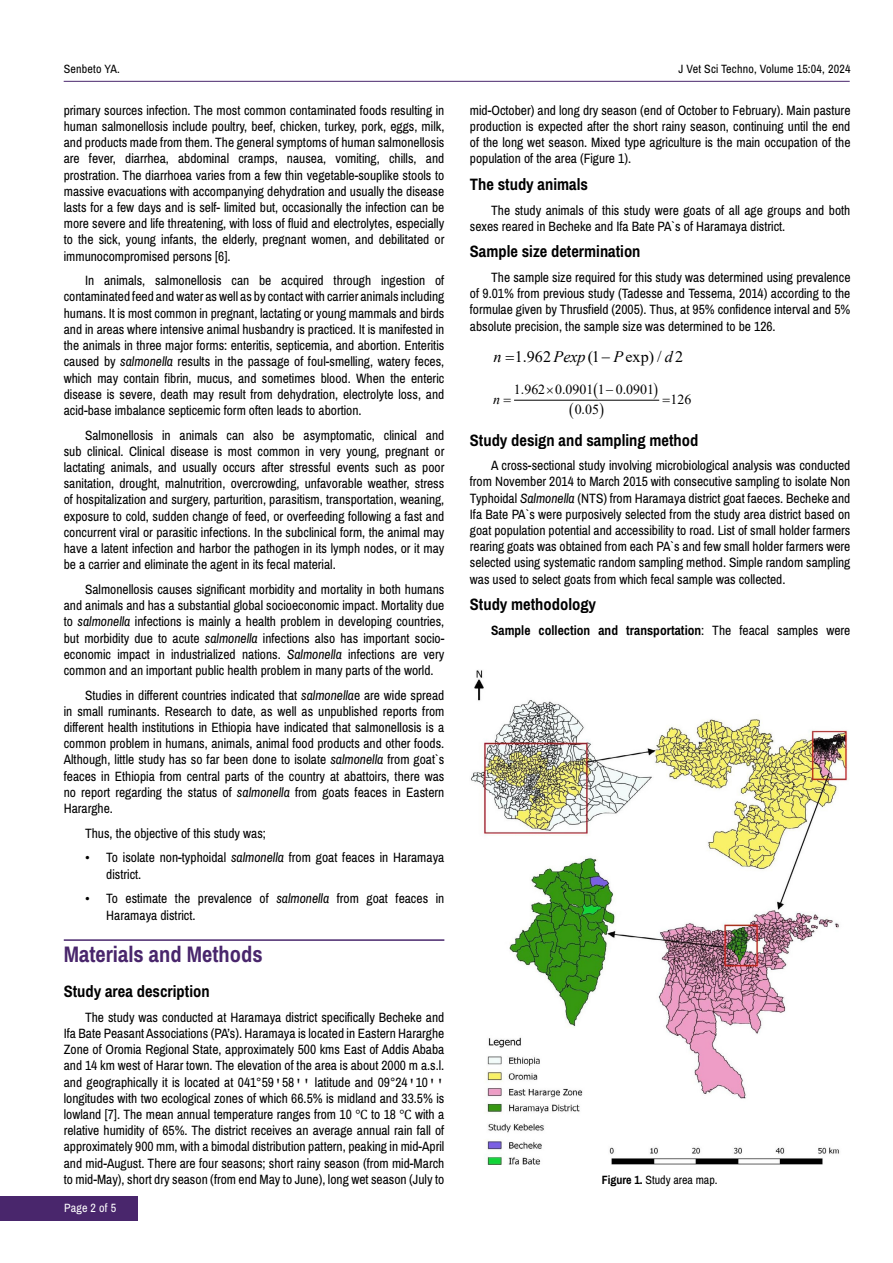
<style>
.page{position:relative;width:893px;height:1263px;background:#fff}
.page>*{position:absolute;margin:0;border:0;box-sizing:border-box;transform-origin:0 0}
.t1{font:700 22.5px "Archivo Narrow";color:#49266c}
.t2{font:700 16.5px "Archivo Narrow";color:#000}
.t3{font:15.9px "Times New Roman";color:#000}
.t4{font:italic 15.9px "Times New Roman";color:#000}
.t5{font:13.8px "Times New Roman";color:#000}
.t6{font:italic 13.8px "Times New Roman";color:#000}
.t7{font:13.5px/16.2px "Archivo Narrow";color:#000;text-align:justify}
.t8{font:700 13.5px "Archivo Narrow";color:#000}
.t9{font:12px "Archivo Narrow";letter-spacing:.015em;color:#000}
.t10{font:12px "Archivo Narrow";letter-spacing:.015em;color:#fff}
.s1{font-style:italic}
.s2{font-family:"Times New Roman"}
.s3{font-family:"Courier New"}
.s4{font-family:"Cambria Math"}
.s5{font-weight:400}
.s6{font-weight:700}
</style>
<div class="page">
<hr style="left:64px;top:81px;width:786px;height:1px;background:#49266c">
<div style="left:0;top:1196px;width:137px;height:24px;background:#49266c"></div>
<hr style="left:64px;top:939px;width:380px;height:2px;background:#49266c">
<hr style="left:515px;top:400px;width:144px;height:1px;background:#000">
<img style="left:470px;top:670px;width:379px;height:495px">
<svg style="left:654px;top:399px;width:6px;height:2px"></svg>
<svg style="left:594px;top:399px;width:19px;height:2px"></svg>
<p class="t9" style="left:64px;top:61px;width:58px">Senbeto YA.</p>
<p class="t9" style="left:678px;top:61px;width:173px">J Vet Sci Techno, Volume 15:04, 2024</p>
<p class="t7" style="left:64px;top:102px;width:382px">primary sources infection. The most common contaminated foods resulting in human salmonellosis include poultry, beef, chicken, turkey, pork, eggs, milk, and products made from them. The general symptoms of human salmonellosis are fever, diarrhea, abdominal cramps, nausea, vomiting, chills, and prostration. The diarrhoea varies from a few thin vegetable-souplike stools to massive evacuations with accompanying dehydration and usually the disease lasts for a few days and is self- limited but, occasionally the infection can be more severe and life threatening, with loss of fluid and electrolytes, especially to the sick, young infants, the elderly, pregnant women, and debilitated or immunocompromised persons [6].</p>
<p class="t7" style="left:64px;top:273px;width:382px;text-indent:21px">In animals, salmonellosis can be acquired through ingestion of contaminated feed and water as well as by contact with carrier animals including humans. It is most common in pregnant, lactating or young mammals and birds and in areas where intensive animal husbandry is practiced. It is manifested in the animals in three major forms: enteritis, septicemia, and abortion. Enteritis caused by <span class="s1">salmonella</span> results in the passage of foul-smelling, watery feces, which may contain fibrin, mucus, and sometimes blood. When the enteric disease is severe, death may result from dehydration, electrolyte loss, and acid-base imbalance septicemic form often leads to abortion.</p>
<p class="t7" style="left:64px;top:427px;width:382px;text-indent:21px">Salmonellosis in animals can also be asymptomatic, clinical and sub clinical. Clinical disease is most common in very young, pregnant or lactating animals, and usually occurs after stressful events such as poor sanitation, drought, malnutrition, overcrowding, unfavorable weather, stress of hospitalization and surgery, parturition, parasitism, transportation, weaning, exposure to cold, sudden change of feed, or overfeeding following a fast and concurrent viral or parasitic infections. In the subclinical form, the animal may have a latent infection and harbor the pathogen in its lymph nodes, or it may be a carrier and eliminate the agent in its fecal material.</p>
<p class="t7" style="left:64px;top:581px;width:382px;text-indent:21px">Salmonellosis causes significant morbidity and mortality in both humans and animals and has a substantial global socioeconomic impact. Mortality due to <span class="s1">salmonella</span> infections is mainly a health problem in developing countries, but morbidity due to acute <span class="s1">salmonella</span> infections also has important socio&shy;economic impact in industrialized nations. <span class="s1">Salmonella</span> infections are very common and an important public health problem in many parts of the world.</p>
<p class="t7" style="left:64px;top:687px;width:382px;text-indent:21px">Studies in different countries indicated that <span class="s1">salmonella</span>e are wide spread in small ruminants. Research to date, as well as unpublished reports from different health institutions in Ethiopia have indicated that salmonellosis is a common problem in humans, animals, animal food products and other foods.<br>Although, little study has so far been done to isolate <span class="s1">salmonella</span> from goat`s feaces in Ethiopia from central parts of the country at abattoirs, there was no report regarding the status of <span class="s1">salmonella</span> from goats feaces in Eastern Hararghe.</p>
<p class="t7" style="left:85px;top:825px;width:182px">Thus, the objective of this study was;</p>
<p class="t7" style="left:106px;top:850px;width:340px;text-indent:-21px"><span class="s2">•</span> To isolate non-typhoidal <span class="s1">salmonella</span> from goat feaces in Haramaya district.</p>
<p class="t7" style="left:106px;top:891px;width:340px;text-indent:-21px"><span class="s2">•</span> To estimate the prevalence of <span class="s1">salmonella</span> from goat feaces in<br>Haramaya district.</p>
<h1 class="t1" style="left:64px;top:940px;width:200px">Materials and Methods</h1>
<p class="t2" style="left:64px;top:981px;width:147px">Study area description</p>
<p class="t7" style="left:64px;top:1009px;width:382px;text-indent:21px">The study was conducted at Haramaya district specifically Becheke and Ifa Bate Peasant Associations (PA’s). Haramaya is located in Eastern Hararghe Zone of Oromia Regional State, approximately 500 kms East of Addis Ababa and 14 km west of Harar town. The elevation of the area is about 2000 m a.s.l. and geographically it is located at 041°59<span class="s3">ꞌ</span>58<span class="s3">ꞌꞌ</span> latitude and 09°24<span class="s3">ꞌ</span>10<span class="s3">ꞌꞌ </span>longitudes with two ecological zones of which 66.5% is midland and 33.5% is lowland [7]. The mean annual temperature ranges from 10 <span class="s4">℃</span> to 18 <span class="s4">℃</span> with a relative humidity of 65%. The district receives an average annual rain fall of approximately 900 mm, with a bimodal distribution pattern, peaking in mid-April and mid-August. There are four seasons; short rainy season (from mid-March to mid-May), short dry season (from end May to June), long wet season (July to</p>
<p class="t10" style="left:64px;top:1201px;width:54px">Page 2 of 5</p>
<p class="t7" style="left:470px;top:102px;width:382px">mid-October) and long dry season (end of October to February). Main pasture production is expected after the short rainy season, continuing until the end of the long wet season. Mixed type agriculture is the main occupation of the population of the area (Figure 1).</p>
<p class="t2" style="left:470px;top:174px;width:120px">The study animals</p>
<p class="t7" style="left:470px;top:202px;width:382px;text-indent:21px">The study animals of this study were goats of all age groups and both sexes reared in Becheke and Ifa Bate PA`s of Haramaya district.</p>
<p class="t2" style="left:470px;top:241px;width:172px">Sample size determination</p>
<p class="t7" style="left:470px;top:269px;width:382px;text-indent:21px">The sample size required for this study was determined using prevalence of 9.01% from previous study (Tadesse and Tessema, 2014) according to the formulae given by Thrusfield (2005). Thus, at 95% confidence interval and 5% absolute precision, the sample size was determined to be 126.</p>
<p class="t3" style="left:494px;top:346px;width:191px"><span class="s1">n</span> 1.962 <span class="s1">Pexp</span> (1− <span class="s1">P</span> exp) / 2</p>
<p class="t4" style="left:665px;top:346px;width:10px">d</p>
<p class="t5" style="left:514px;top:379px;width:142px">1.962 0.0901 1 0.0901</p>
<p class="t5" style="left:670px;top:389px;width:22px">126</p>
<p class="t6" style="left:493px;top:389px;width:8px">n</p>
<p class="t2" style="left:470px;top:430px;width:230px">Study design and sampling method</p>
<p class="t7" style="left:470px;top:458px;width:382px;text-indent:21px">A cross-sectional study involving microbiological analysis was conducted from November 2014 to March 2015 with consecutive sampling to isolate Non Typhoidal <span class="s1">Salmonella</span> (NTS) from Haramaya district goat faeces. Becheke and Ifa Bate PA`s were purposively selected from the study area district based on goat population potential and accessibility to road. List of small holder farmers rearing goats was obtained from each PA`s and few small holder farmers were selected using systematic random sampling method. Simple random sampling was used to select goats from which fecal sample was collected.</p>
<p class="t2" style="left:470px;top:594px;width:128px">Study methodology</p>
<p class="t8" style="left:491px;top:622px;width:361px">Sample collection and transportation<span class="s5">: The feacal samples were</span></p>
<p class="t5" style="left:575px;top:400px;width:26px">0.05</p>
<p class="t9" style="left:602px;top:1173px;width:117px"><span class="s6">Figure 1.</span> Study area map.</p>
</div>
